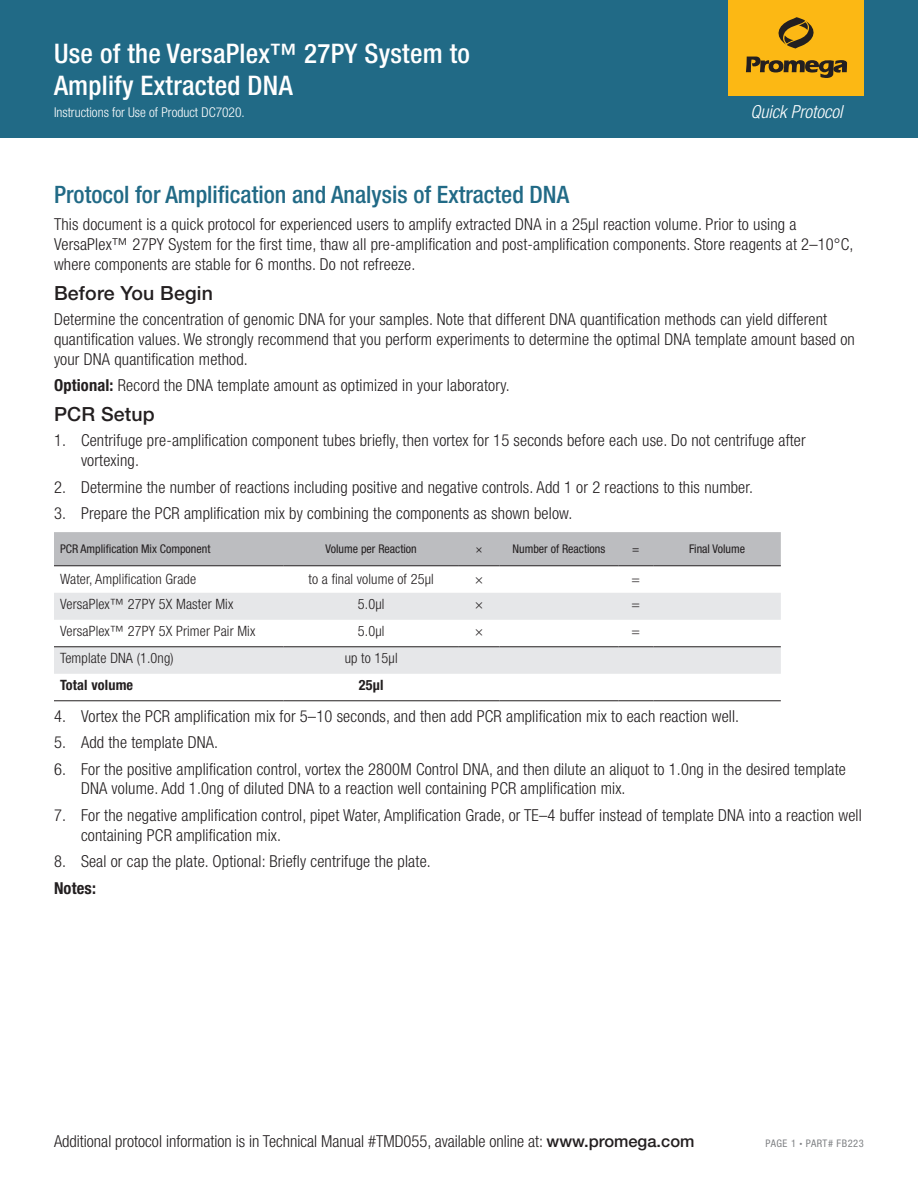
<style>
.page{position:relative;width:918px;height:1188px;background:#fff}
.page>*{position:absolute;margin:0;border:0;box-sizing:border-box;transform-origin:0 0}
.t1{font:500 condensed 27px/32.4px "Helvetica Neue";letter-spacing:.01em;color:#fff}
.Heading_1{font:500 condensed 24px "Helvetica Neue";color:#216a86}
.Heading_2{font:500 19.5px "Helvetica Neue";letter-spacing:.01em;color:#231f20}
.t2{font:italic 300 condensed 18px "Helvetica Neue";color:#fff}
.Protocols{font:300 condensed 16.5px/19.8px "Helvetica Neue";letter-spacing:.01em;color:#231f20}
.Protocols-2{font:700 condensed 16.5px "Helvetica Neue";letter-spacing:.01em;color:#231f20}
.Table_Body{font:300 condensed 14.25px "Helvetica Neue LT Std";letter-spacing:.01em;color:#231f20}
.Table_Body_Centered{font:300 condensed 14.25px "Helvetica Neue LT Std";letter-spacing:.01em;color:#231f20}
.Table_Body-2{font:700 condensed 14.25px "Helvetica Neue LT Std";letter-spacing:.01em;color:#231f20}
.Table_Body_Centered-2{font:700 condensed 14.25px "Helvetica Neue LT Std";color:#231f20}
.t3{font:300 condensed 13.5px "Helvetica Neue";color:#fff}
.Table_Header_Centere{font:condensed 12px "Helvetica Neue LT Std";color:#231f20}
.Table_Headers{font:condensed 12px "Helvetica Neue LT Std";color:#231f20}
.t4{font:condensed 10.5px "Helvetica Neue";letter-spacing:.05em;color:#808285}
.s1{font-weight:700}
.s2{font-weight:500;font-stretch:normal}
.s3{font-size:6px}
</style>
<div class="page">
<div style="left:0;top:0;width:918px;height:138px;background:#216a86"></div>
<div style="left:729px;top:0;width:135px;height:95px;background:#fcb814"></div>
<svg style="left:778px;top:17px;width:36px;height:32px"></svg>
<svg style="left:746px;top:57px;width:101px;height:21px"></svg>
<div style="left:54px;top:532px;width:727px;height:34px;background:#bcbdc0"></div>
<svg style="left:54px;top:593px;width:727px;height:81px;fill:#e6e7e9"></svg>
<hr style="left:54px;top:566px;width:230px;height:1px;background:#231f20">
<hr style="left:284px;top:566px;width:175px;height:1px;background:#231f20">
<hr style="left:459px;top:566px;width:40px;height:1px;background:#231f20">
<hr style="left:500px;top:566px;width:118px;height:1px;background:#231f20">
<hr style="left:618px;top:566px;width:35px;height:1px;background:#231f20">
<hr style="left:653px;top:566px;width:128px;height:1px;background:#231f20">
<hr style="left:54px;top:647px;width:230px;height:1px;background:#231f20">
<hr style="left:284px;top:647px;width:175px;height:1px;background:#231f20">
<hr style="left:459px;top:647px;width:40px;height:1px;background:#231f20">
<hr style="left:500px;top:647px;width:118px;height:1px;background:#231f20">
<hr style="left:618px;top:647px;width:35px;height:1px;background:#231f20">
<hr style="left:653px;top:647px;width:128px;height:1px;background:#231f20">
<hr style="left:54px;top:701px;width:230px;height:1px;background:#231f20">
<hr style="left:284px;top:701px;width:175px;height:1px;background:#231f20">
<hr style="left:459px;top:701px;width:40px;height:1px;background:#231f20">
<hr style="left:500px;top:701px;width:118px;height:1px;background:#231f20">
<hr style="left:618px;top:701px;width:35px;height:1px;background:#231f20">
<hr style="left:653px;top:701px;width:128px;height:1px;background:#231f20">
<h1 class="t1" style="left:54px;top:37px;width:418px">Use of the VersaPlex™ 27PY System to<br>Amplify Extracted DNA</h1>
<p class="t3" style="left:54px;top:104px;width:192px">Instructions for Use of Product DC7020.</p>
<p class="t2" style="left:751px;top:101px;width:93px">Quick Protocol</p>
<p class="Heading_1" style="left:54px;top:181px;width:517px">Protocol for Amplification and Analysis of Extracted DNA</p>
<p class="Protocols" style="left:54px;top:214px;width:801px">This document is a quick protocol for experienced users to amplify extracted DNA in a 25µl reaction volume. Prior to using a<br>VersaPlex™ 27PY System for the first time, thaw all pre-amplification and post-amplification components. Store reagents at 2–10°C, where components are stable for 6 months. Do not refreeze.</p>
<p class="Heading_2" style="left:54px;top:281px;width:161px">Before You Begin</p>
<p class="Protocols" style="left:54px;top:309px;width:802px">Determine the concentration of genomic DNA for your samples. Note that different DNA quantification methods can yield different quantification values. We strongly recommend that you perform experiments to determine the optimal DNA template amount based on your DNA quantification method.</p>
<p class="Protocols" style="left:54px;top:375px;width:457px"><span class="s1">Optional:</span> Record the DNA template amount as optimized in your laboratory.</p>
<p class="Heading_2" style="left:54px;top:403px;width:102px">PCR Setup</p>
<p class="Protocols" style="left:81px;top:431px;width:726px;text-indent:-27px">1. Centrifuge pre-amplification component tubes briefly, then vortex for 15 seconds before each use. Do not centrifuge after vortexing.</p>
<p class="Protocols" style="left:54px;top:477px;width:701px">2. Determine the number of reactions including positive and negative controls. Add 1 or 2 reactions to this number.</p>
<p class="Protocols" style="left:54px;top:504px;width:520px">3. Prepare the PCR amplification mix by combining the components as shown below.</p>
<p class="Table_Headers" style="left:60px;top:542px;width:152px">PCR Amplification Mix Component</p>
<p class="Table_Header_Centere" style="left:326px;top:542px;width:93px">Volume per Reaction</p>
<p class="Table_Header_Centere" style="left:476px;top:542px;width:9px">×</p>
<p class="Table_Header_Centere" style="left:513px;top:542px;width:94px">Number of Reactions</p>
<p class="Table_Header_Centere" style="left:632px;top:542px;width:9px">=</p>
<p class="Table_Header_Centere" style="left:689px;top:542px;width:57px">Final Volume</p>
<p class="Table_Body" style="left:60px;top:571px;width:138px">Water, Amplification Grade</p>
<p class="Table_Body_Centered" style="left:309px;top:571px;width:127px">to a final volume of 25μl</p>
<p class="Table_Body_Centered" style="left:475px;top:571px;width:10px">×</p>
<p class="Table_Body_Centered" style="left:632px;top:571px;width:10px">=</p>
<p class="Table_Body" style="left:60px;top:596px;width:175px">VersaPlex™ 27PY 5X Master Mix</p>
<p class="Table_Body_Centered" style="left:358px;top:596px;width:28px">5.0μl</p>
<p class="Table_Body_Centered" style="left:475px;top:596px;width:10px">×</p>
<p class="Table_Body_Centered" style="left:632px;top:596px;width:10px">=</p>
<p class="Table_Body" style="left:60px;top:623px;width:197px">VersaPlex™ 27PY 5X Primer Pair Mix</p>
<p class="Table_Body_Centered" style="left:358px;top:623px;width:28px">5.0μl</p>
<p class="Table_Body_Centered" style="left:475px;top:623px;width:10px">×</p>
<p class="Table_Body_Centered" style="left:632px;top:623px;width:10px">=</p>
<p class="Table_Body" style="left:60px;top:650px;width:115px">Template DNA (1.0ng)</p>
<p class="Table_Body_Centered" style="left:345px;top:650px;width:54px">up to 15μl</p>
<p class="Table_Body-2" style="left:60px;top:676px;width:75px">Total volume</p>
<p class="Table_Body_Centered-2" style="left:359px;top:676px;width:26px">25μl</p>
<p class="Protocols" style="left:54px;top:706px;width:687px">4. Vortex the PCR amplification mix for 5–10 seconds, and then add PCR amplification mix to each reaction well.</p>
<p class="Protocols" style="left:54px;top:732px;width:166px">5. Add the template DNA.</p>
<p class="Protocols" style="left:81px;top:759px;width:766px;text-indent:-27px">6. For the positive amplification control, vortex the 2800M Control DNA, and then dilute an aliquot to 1.0ng in the desired template<br>DNA volume. Add 1.0ng of diluted DNA to a reaction well containing PCR amplification mix.</p>
<p class="Protocols" style="left:81px;top:805px;width:782px;text-indent:-27px">7. For the negative amplification control, pipet Water, Amplification Grade, or TE–4 buffer instead of template DNA into a reaction well containing PCR amplification mix.</p>
<p class="Protocols" style="left:54px;top:851px;width:378px">8. Seal or cap the plate. Optional: Briefly centrifuge the plate.</p>
<p class="Protocols-2" style="left:54px;top:878px;width:44px">Notes:</p>
<p class="Protocols" style="left:54px;top:1131px;width:642px">Additional protocol information is in Technical Manual #TMD055, available online at: <span class="s2">www.promega.com</span></p>
<p class="t4" style="left:766px;top:1137px;width:100px">PAGE 1 <span class="s3">•</span> PART# FB223</p>
</div>
